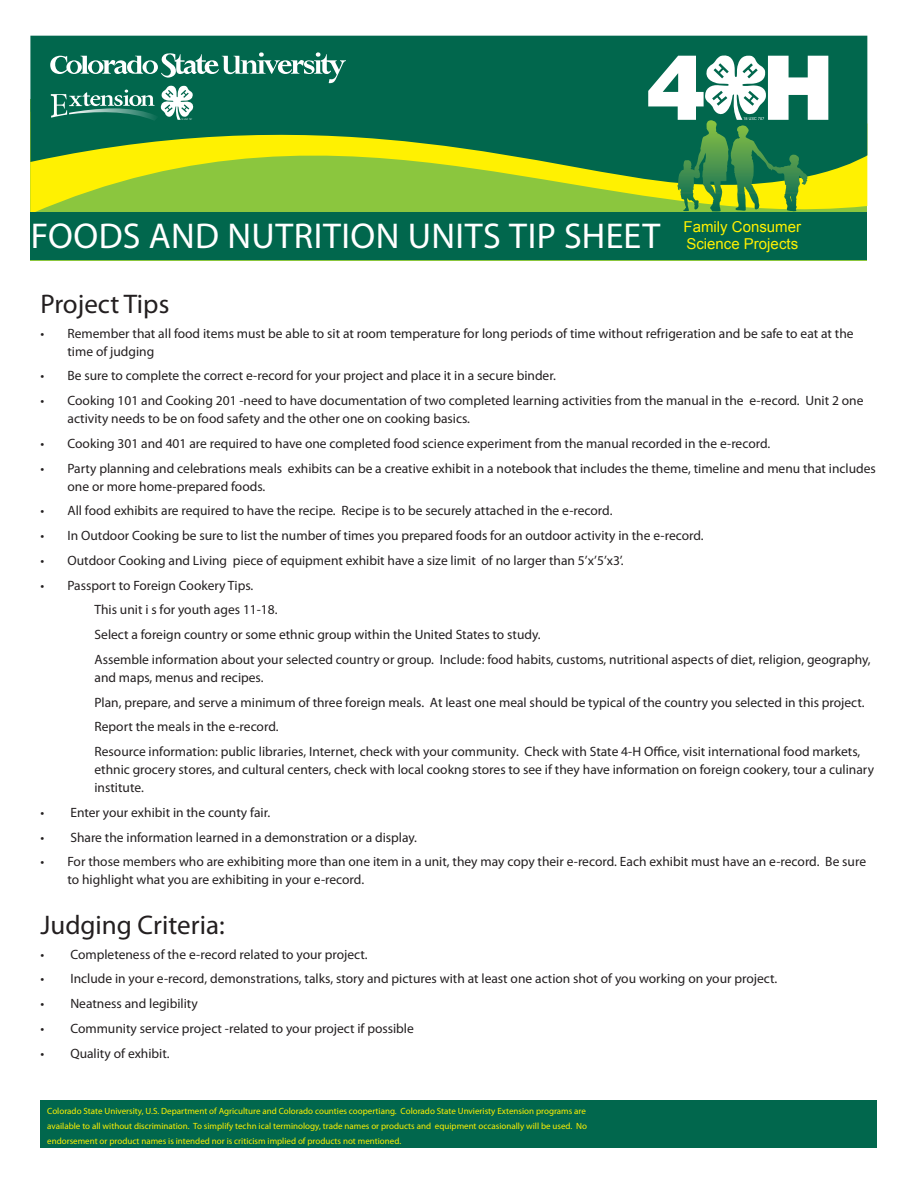
<style>
.page{position:relative;width:918px;height:1188px;background:#fff}
.page>*{position:absolute;margin:0;border:0;box-sizing:border-box;transform-origin:0 0}
.t1{font:36px "Myriad Pro";letter-spacing:.015em;color:#fff}
.body{font:27px "Myriad Pro";color:#231f20}
.t2{font:15px "Arial";color:#fff101}
.body-2{font:13.5px/18px "Myriad Pro";color:#231f20}
.t3{font:9px/15px "Myriad Pro";color:#fff101}
</style>
<div class="page">
<svg style="left:30px;top:193px;width:837px;height:20px;background:#8cc339"></svg>
<svg style="left:30px;top:36px;width:837px;height:157px;background:#448e3c"></svg>
<svg style="left:50px;top:52px;width:296px;height:69px;background:#2e826c"></svg>
<div style="left:30px;top:213px;width:837px;height:47px;background:#01674d"></div>
<svg style="left:648px;top:53px;width:180px;height:158px"></svg>
<div style="left:40px;top:1100px;width:838px;height:48px;background:#01674d"></div>
<p class="t1" style="left:31px;top:214px;width:631px">FOODS AND NUTRITION UNITS TIP SHEET</p>
<p class="t2" style="left:684px;top:217px;width:119px">Family Consumer</p>
<p class="t2" style="left:686px;top:234px;width:113px">Science Projects</p>
<p class="body" style="left:40px;top:287px;width:130px">Project Tips</p>
<p class="body-2" style="left:68px;top:324px;width:788px;text-indent:-27px">• Remember that all food items must be able to sit at room temperature for long periods of time without refrigeration and be safe to eat at the time of judging</p>
<p class="body-2" style="left:40px;top:367px;width:517px">• Be sure to complete the correct e-record for your project and place it in a secure binder.</p>
<p class="body-2" style="left:68px;top:391px;width:798px;text-indent:-27px">• Cooking 101 and Cooking 201 -need to have documentation of two completed learning activities from the manual in the e-record. Unit 2 one activity needs to be on food safety and the other one on cooking basics.</p>
<p class="body-2" style="left:40px;top:434px;width:731px">• Cooking 301 and 401 are required to have one completed food science experiment from the manual recorded in the e-record.</p>
<p class="body-2" style="left:68px;top:459px;width:810px;text-indent:-27px">• Party planning and celebrations meals exhibits can be a creative exhibit in a notebook that includes the theme, timeline and menu that includes one or more home-prepared foods.</p>
<p class="body-2" style="left:40px;top:502px;width:574px">• All food exhibits are required to have the recipe. Recipe is to be securely attached in the e-record.</p>
<p class="body-2" style="left:40px;top:526px;width:665px">• In Outdoor Cooking be sure to list the number of times you prepared foods for an outdoor activity in the e-record.</p>
<p class="body-2" style="left:40px;top:551px;width:584px">• Outdoor Cooking and Living piece of equipment exhibit have a size limit of no larger than 5’x’5’x3’.</p>
<p class="body-2" style="left:40px;top:576px;width:214px">• Passport to Foreign Cookery Tips.</p>
<p class="body-2" style="left:94px;top:601px;width:185px">This unit i s for youth ages 11-18.</p>
<p class="body-2" style="left:94px;top:625px;width:448px">Select a foreign country or some ethnic group within the United States to study.</p>
<p class="body-2" style="left:94px;top:650px;width:778px">Assemble information about your selected country or group. Include: food habits, customs, nutritional aspects of diet, religion, geography, and maps, menus and recipes.</p>
<p class="body-2" style="left:94px;top:693px;width:772px">Plan, prepare, and serve a minimum of three foreign meals. At least one meal should be typical of the country you selected in this project.</p>
<p class="body-2" style="left:94px;top:718px;width:186px">Report the meals in the e-record.</p>
<p class="body-2" style="left:94px;top:742px;width:781px">Resource information: public libraries, Internet, check with your community. Check with State 4-H Office, visit international food markets, ethnic grocery stores, and cultural centers, check with local cookng stores to see if they have information on foreign cookery, tour a culinary institute.</p>
<p class="body-2" style="left:40px;top:803px;width:231px">• Enter your exhibit in the county fair.</p>
<p class="body-2" style="left:40px;top:828px;width:378px">• Share the information learned in a demonstration or a display.</p>
<p class="body-2" style="left:68px;top:853px;width:800px;text-indent:-27px">• For those members who are exhibiting more than one item in a unit, they may copy their e-record. Each exhibit must have an e-record. Be sure to highlight what you are exhibiting in your e-record.</p>
<p class="body" style="left:40px;top:908px;width:186px">Judging Criteria:</p>
<p class="body-2" style="left:40px;top:945px;width:329px">• Completeness of the e-record related to your project.</p>
<p class="body-2" style="left:40px;top:970px;width:738px">• Include in your e-record, demonstrations, talks, story and pictures with at least one action shot of you working on your project.</p>
<p class="body-2" style="left:40px;top:994px;width:159px">• Neatness and legibility</p>
<p class="body-2" style="left:40px;top:1019px;width:375px">• Community service project -related to your project if possible</p>
<p class="body-2" style="left:40px;top:1044px;width:131px">• Quality of exhibit.</p>
<p class="t3" style="left:47px;top:1103px;width:541px">Colorado State University, U.S. Department of Agriculture and Colorado counties coopertiang. Colorado State Unvieristy Extension programs are available to all without discrimination. To simplify techn ical terminology, trade names or products and equipment occasionally will be used. No endorsement or product names is intended nor is criticism implied of products not mentioned.</p>
</div>
